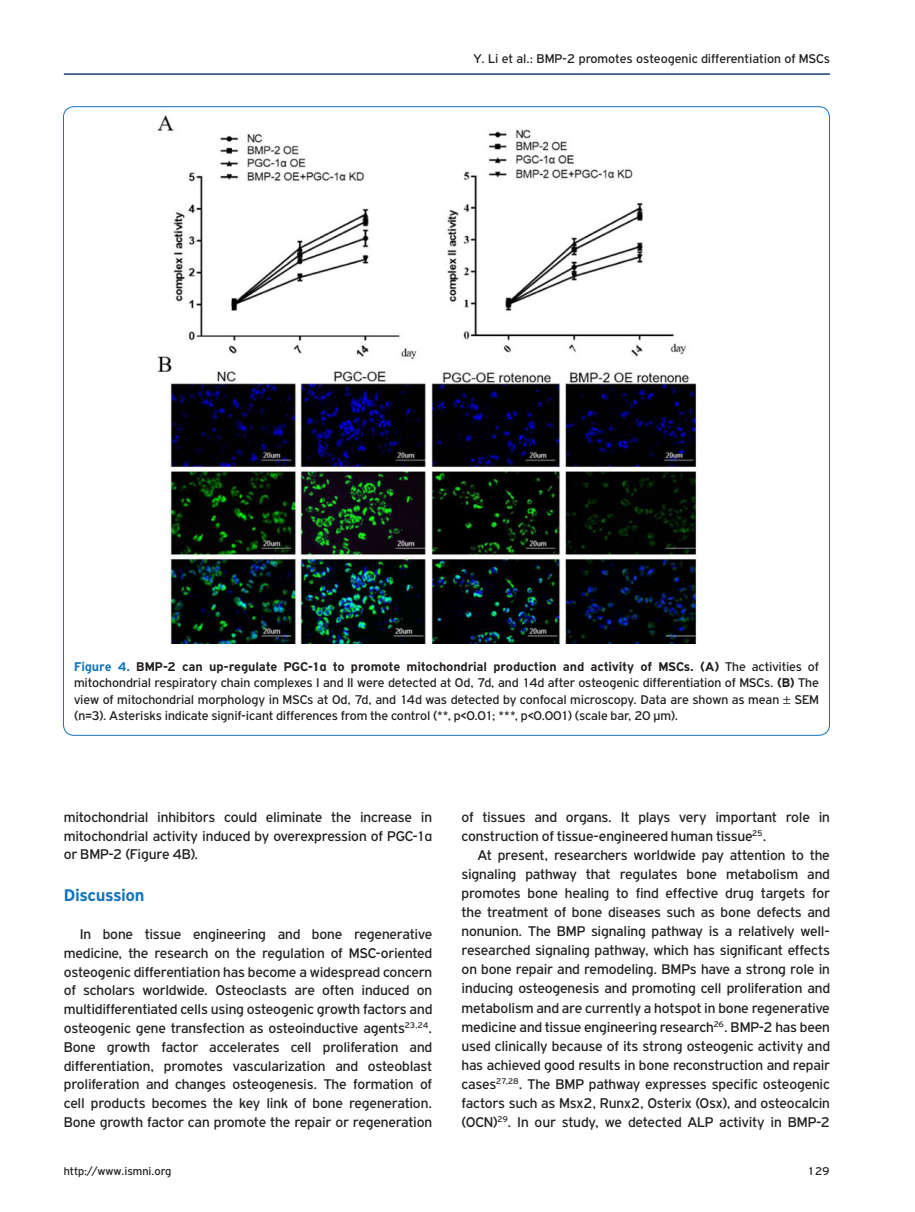
<style>
.page{position:relative;width:915px;height:1212px;background:#fff}
.page>*{position:absolute;margin:0;border:0;box-sizing:border-box;transform-origin:0 0}
.TITLE_BOLD{font:700 18px "PF Highway Gothic";letter-spacing:-.025em;color:#1074bc}
.TEXT_BASIC{font:15px/19px "PF Highway Gothic";letter-spacing:-.01em;color:#231f20;text-align:justify}
.TEXT_FIGURE-TABLE{font:13.5px/16.2px "PF Highway Gothic";color:#231f20;text-align:justify}
.t1{font:12px "PF Highway Gothic";color:#231f20}
.s1{font-weight:700;color:#1074bc}
.s2{font-weight:700}
.s3{font-family:"Myriad Pro"}
</style>
<div class="page">
<hr style="left:64px;top:73px;width:765px;height:2px;background:#1a3f74">
<img style="left:157px;top:115px;width:543px;height:529px">
<p class="TEXT_FIGURE-TABLE" style="left:473px;top:50px;width:358px">Y. Li et al.: BMP-2 promotes osteogenic differentiation of MSCs</p>
<p class="TEXT_FIGURE-TABLE" style="left:74px;top:658px;width:746px"><span class="s1">Figure 4.</span> <span class="s2">BMP-2 can up-regulate PGC-1α to promote mitochondrial production and activity of MSCs. (A)</span> The activities of mitochondrial respiratory chain complexes I and II were detected at 0d, 7d, and 14d after osteogenic differentiation of MSCs. <span class="s2">(B)</span> The view of mitochondrial morphology in MSCs at 0d, 7d, and 14d was detected by confocal microscopy. Data are shown as mean <span class="s3">±</span> SEM (n=3). Asterisks indicate signif-icant differences from the control (**, p&lt;0.01; ***, p&lt;0.001) (scale bar, 20 μm).</p>
<p class="TEXT_BASIC" style="left:64px;top:807px;width:370px">mitochondrial inhibitors could eliminate the increase in mitochondrial activity induced by overexpression of PGC-1α or BMP-2 (Figure 4B).</p>
<p class="TITLE_BOLD" style="left:64px;top:885px;width:82px">Discussion</p>
<p class="TEXT_BASIC" style="left:64px;top:924px;width:370px;text-indent:16px">In bone tissue engineering and bone regenerative medicine, the research on the regulation of MSC-oriented osteogenic differentiation has become a widespread concern of scholars worldwide. Osteoclasts are often induced on multidifferentiated cells using osteogenic growth factors and osteogenic gene transfection as osteoinductive agents<sup>23,24</sup>.<br>Bone growth factor accelerates cell proliferation and differentiation, promotes vascularization and osteoblast proliferation and changes osteogenesis. The formation of cell products becomes the key link of bone regeneration.<br>Bone growth factor can promote the repair or regeneration</p>
<p class="TEXT_BASIC" style="left:461px;top:807px;width:369px">of tissues and organs. It plays very important role in construction of tissue-engineered human tissue<sup>25</sup>.</p>
<p class="TEXT_BASIC" style="left:461px;top:845px;width:370px;text-indent:16px">At present, researchers worldwide pay attention to the signaling pathway that regulates bone metabolism and promotes bone healing to find effective drug targets for the treatment of bone diseases such as bone defects and nonunion. The BMP signaling pathway is a relatively well&shy;researched signaling pathway, which has significant effects on bone repair and remodeling. BMPs have a strong role in inducing osteogenesis and promoting cell proliferation and metabolism and are currently a hotspot in bone regenerative medicine and tissue engineering research<sup>26</sup>. BMP-2 has been used clinically because of its strong osteogenic activity and has achieved good results in bone reconstruction and repair cases<sup>27,28</sup>. The BMP pathway expresses specific osteogenic factors such as Msx2, Runx2, Osterix (Osx), and osteocalcin (OCN)<sup>29</sup>. In our study, we detected ALP activity in BMP-2</p>
<p class="t1" style="left:64px;top:1165px;width:109px">http://www.ismni.org</p>
<p class="t1" style="left:806px;top:1165px;width:24px">129</p>
</div>
